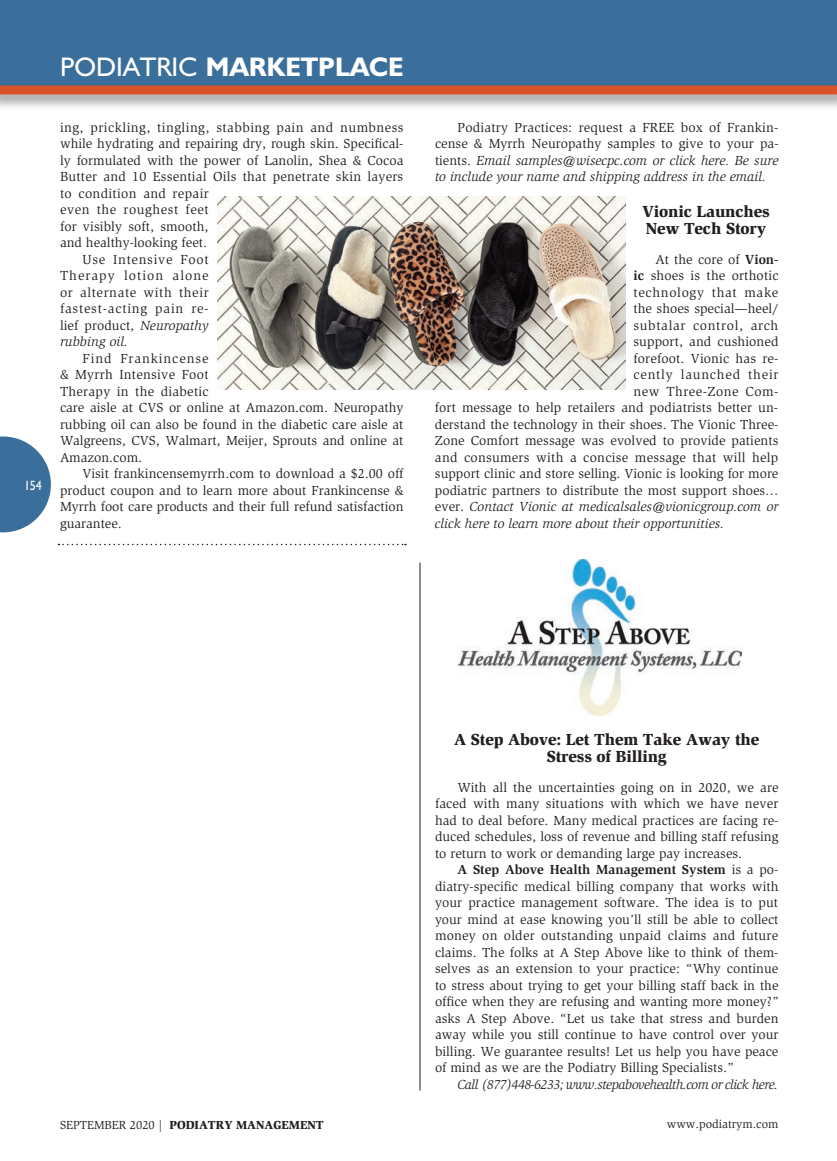
<style>
.page{position:relative;width:837px;height:1161px;background:#fff}
.page>*{position:absolute;margin:0;border:0;box-sizing:border-box;transform-origin:0 0}
.t1{font:700 27px "Humanist 521 BT";color:#fff}
.t2{font:900 16.5px/16.5px "Slimbach";letter-spacing:-.01em;color:#231f20}
.t3{font:13.5px/16.5px "Slimbach";letter-spacing:.005em;color:#231f20;text-align:justify}
.t4{font:italic 13.5px "Slimbach";color:#231f20}
.t5{font:13.5px "Slimbach";letter-spacing:.035em;color:#231f20}
.t6{font:13.5px "Slimbach";letter-spacing:.055em;color:#231f20}
.t7{font:italic 13.5px "Slimbach";letter-spacing:-.03em;color:#231f20}
.t8{font:13.5px "Slimbach";letter-spacing:.05em;color:#231f20}
.t9{font:13.5px "Slimbach";letter-spacing:.025em;color:#231f20}
.t10{font:13.5px "Slimbach";letter-spacing:.045em;color:#231f20}
.t11{font:13.5px "Slimbach";letter-spacing:.04em;color:#231f20}
.t12{font:13.5px "Slimbach";letter-spacing:.075em;color:#231f20}
.t13{font:13.5px "Humanist 521 BT";color:#fff;scale:.9 1}
.t14{font:900 12px "Slimbach";color:#231f20}
.t15{font:12px "Slimbach";color:#231f20}
.s1{font-weight:400}
.s2{font-style:italic}
.s3{font-weight:700}
.s4{font-style:normal}
</style>
<div class="page">
<svg style="left:0;top:436px;width:51px;height:96px"></svg>
<div style="left:0;top:0;width:837px;height:88px;background:#3a6e9b"></div>
<div style="left:0;top:82px;width:837px;height:29px;background:#231f20;opacity:.5"></div>
<div style="left:0;top:86px;width:837px;height:8px;background:#d85328"></div>
<svg style="left:58px;top:544px;width:348px;height:1px"></svg>
<hr style="left:420px;top:562px;width:1px;height:528px;background:#231f20">
<img style="left:458px;top:559px;width:284px;height:156px">
<img style="left:217px;top:196px;width:408px;height:194px">
<p class="t13" style="left:24px;top:477px;width:21px">154</p>
<h1 class="t1" style="left:60px;top:50px;width:345px"><span class="s1">PODIATRIC</span> MARKETPLACE</h1>
<p class="t5" style="left:60px;top:119px;width:345px">ing, prickling, tingling, stabbing pain and numbness</p>
<p class="t3" style="left:60px;top:135px;width:345px">while hydrating and repairing dry, rough skin. Specifical-</p>
<p class="t3" style="left:60px;top:152px;width:345px">ly formulated with the power of Lanolin, Shea &amp; Cocoa</p>
<p class="t3" style="left:60px;top:168px;width:345px">Butter and 10 Essential Oils that penetrate skin layers</p>
<p class="t9" style="left:60px;top:185px;width:150px">to condition and repair</p>
<p class="t11" style="left:60px;top:202px;width:150px">even the roughest feet</p>
<p class="t3" style="left:60px;top:218px;width:150px">for visibly soft, smooth,</p>
<p class="t3" style="left:60px;top:234px;width:149px">and healthy-looking feet.</p>
<p class="t6" style="left:83px;top:251px;width:128px">Use Intensive Foot</p>
<p class="t12" style="left:60px;top:268px;width:150px">Therapy lotion alone</p>
<p class="t10" style="left:60px;top:284px;width:150px">or alternate with their</p>
<p class="t6" style="left:60px;top:301px;width:150px">fastest-acting pain re-</p>
<p class="t3" style="left:60px;top:317px;width:150px">lief product, <span class="s2">Neuropathy</span></p>
<p class="t4" style="left:60px;top:334px;width:70px">rubbing oil.</p>
<p class="t3" style="left:60px;top:350px;width:345px;text-align:left;text-indent:23px">Find Frankincense<br>&amp; Myrrh Intensive Foot<br>Therapy in the diabetic<br>care aisle at CVS or online at Amazon.com. Neuropathy rubbing oil can also be found in the diabetic care aisle at Walgreens, CVS, Walmart, Meijer, Sprouts and online at Amazon.com.</p>
<p class="t3" style="left:60px;top:465px;width:345px;text-indent:23px">Visit frankincensemyrrh.com to download a $2.00 off product coupon and to learn more about Frankincense &amp; Myrrh foot care products and their full refund satisfaction guarantee.</p>
<p class="t3" style="left:435px;top:119px;width:345px;text-indent:23px">Podiatry Practices: request a FREE box of Frankin&shy;cense &amp; Myrrh Neuropathy samples to give to your pa&shy;tients. <span class="s2">Email samples@wisecpc.com or click here. Be sure to include your name and shipping address in the email.</span></p>
<p class="t2" style="left:642px;top:203px;width:129px">Vionic Launches<br>New Tech Story</p>
<p class="t3" style="left:656px;top:251px;width:124px">At the core of <span class="s3">Vion-</span></p>
<p class="t3" style="left:633px;top:267px;width:147px"><span class="s3">ic</span> shoes is the orthotic</p>
<p class="t8" style="left:633px;top:284px;width:147px">technology that make</p>
<p class="t3" style="left:633px;top:300px;width:147px">the shoes special—heel/</p>
<p class="t8" style="left:633px;top:317px;width:146px">subtalar control, arch</p>
<p class="t3" style="left:633px;top:333px;width:147px">support, and cushioned</p>
<p class="t3" style="left:633px;top:350px;width:147px">forefoot. Vionic has re-</p>
<p class="t6" style="left:633px;top:367px;width:147px">cently launched their</p>
<p class="t5" style="left:633px;top:383px;width:147px">new Three-Zone Com-</p>
<p class="t3" style="left:435px;top:399px;width:345px">fort message to help retailers and podiatrists better un-</p>
<p class="t3" style="left:435px;top:416px;width:345px">derstand the technology in their shoes. The Vionic Three-</p>
<p class="t3" style="left:435px;top:432px;width:345px">Zone Comfort message was evolved to provide patients</p>
<p class="t3" style="left:435px;top:449px;width:345px">and consumers with a concise message that will help</p>
<p class="t3" style="left:435px;top:465px;width:345px">support clinic and store selling. Vionic is looking for more</p>
<p class="t3" style="left:435px;top:482px;width:345px">podiatric partners to distribute the most support shoes…</p>
<p class="t4" style="left:435px;top:499px;width:345px"><span class="s4">ever.</span> Contact Vionic at medicalsales@vionicgroup.com or</p>
<p class="t4" style="left:435px;top:515px;width:291px">click here to learn more about their opportunities.</p>
<p class="t2" style="left:454px;top:731px;width:307px;text-align:center">A Step Above: Let Them Take Away the<br>Stress of Billing</p>
<p class="t3" style="left:435px;top:779px;width:345px;text-indent:23px">With all the uncertainties going on in 2020, we are faced with many situations with which we have never had to deal before. Many medical practices are facing re&shy;duced schedules, loss of revenue and billing staff refusing to return to work or demanding large pay increases.</p>
<p class="t3" style="left:435px;top:861px;width:345px;text-indent:23px"><span class="s3">A Step Above Health Management System</span> is a po&shy;diatry-specific medical billing company that works with your practice management software. The idea is to put your mind at ease knowing you’ll still be able to collect money on older outstanding unpaid claims and future claims. The folks at A Step Above like to think of them&shy;selves as an extension to your practice: “Why continue to stress about trying to get your billing staff back in the office when they are refusing and wanting more money?” asks A Step Above. “Let us take that stress and burden away while you still continue to have control over your billing. We guarantee results! Let us help you have peace of mind as we are the Podiatry Billing Specialists.”</p>
<p class="t7" style="left:458px;top:1076px;width:322px">Call (877)448-6233; www.stepabovehealth.com or click here.</p>
<p class="t14" style="left:60px;top:1117px;width:265px"><span class="s1">SEPTEMBER 2020 |</span> PODIATRY MANAGEMENT</p>
<p class="t15" style="left:667px;top:1117px;width:113px">www.podiatrym.com</p>
</div>
